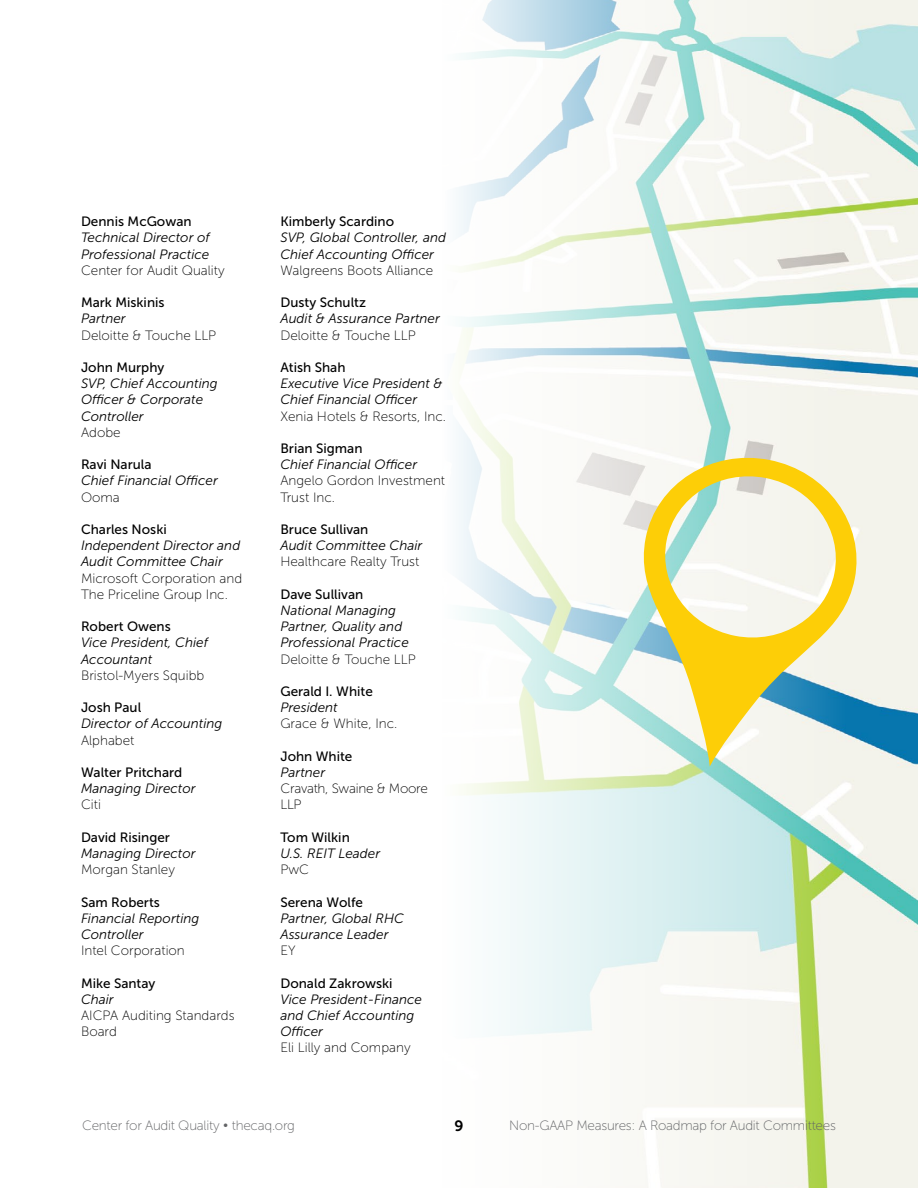
<style>
.page{position:relative;width:918px;height:1188px;background:#fff}
.page>*{position:absolute;margin:0;border:0;box-sizing:border-box;transform-origin:0 0}
.t1{font:15px "Museo Sans 700";color:#000}
.t2{font:italic 13.5px/16.2px "Museo Sans 300";color:#000}
.t3{font:13.5px/16.2px "Museo Sans 100";color:#000}
.t4{font:13.5px "Museo Sans 500";color:#000}
.t5{font:13.5px "Museo Sans 100";letter-spacing:-.02em;color:#636466}
.t6{font:13.5px/16.2px "Museo Sans 100";letter-spacing:-.02em;color:#000}
</style>
<div class="page">
<img style="left:845px;top:0;width:73px;height:1188px">
<svg style="left:458px;top:0;width:387px;height:1188px;fill:#f6f7f4"></svg>
<svg style="left:635px;top:449px;width:230px;height:318px;fill:#f6f3eb"></svg>
<p class="t4" style="left:81px;top:214px;width:112px">Dennis McGowan</p>
<p class="t2" style="left:81px;top:230px;width:130px">Technical Director of<br>Professional Practice</p>
<p class="t3" style="left:81px;top:262px;width:145px">Center for Audit Quality</p>
<p class="t4" style="left:81px;top:295px;width:85px">Mark Miskinis</p>
<p class="t2" style="left:81px;top:311px;width:46px">Partner</p>
<p class="t3" style="left:81px;top:327px;width:137px">Deloitte &amp; Touche LLP</p>
<p class="t4" style="left:81px;top:360px;width:85px">John Murphy</p>
<p class="t2" style="left:81px;top:375px;width:138px">SVP, Chief Accounting<br>Officer &amp; Corporate<br>Controller</p>
<p class="t3" style="left:81px;top:424px;width:41px">Adobe</p>
<p class="t4" style="left:81px;top:457px;width:72px">Ravi Narula</p>
<p class="t2" style="left:81px;top:473px;width:138px">Chief Financial Officer</p>
<p class="t3" style="left:81px;top:489px;width:40px">Ooma</p>
<p class="t4" style="left:81px;top:522px;width:87px">Charles Noski</p>
<p class="t2" style="left:81px;top:537px;width:161px">Independent Director and<br>Audit Committee Chair</p>
<p class="t3" style="left:81px;top:570px;width:163px">Microsoft Corporation and<br>The Priceline Group Inc.</p>
<p class="t4" style="left:81px;top:619px;width:91px">Robert Owens</p>
<p class="t2" style="left:81px;top:635px;width:129px">Vice President, Chief<br>Accountant</p>
<p class="t3" style="left:81px;top:667px;width:125px">Bristol-Myers Squibb</p>
<p class="t4" style="left:81px;top:700px;width:62px">Josh Paul</p>
<p class="t2" style="left:81px;top:716px;width:143px">Director of Accounting</p>
<p class="t3" style="left:81px;top:732px;width:55px">Alphabet</p>
<p class="t4" style="left:81px;top:765px;width:103px">Walter Pritchard</p>
<p class="t2" style="left:81px;top:780px;width:116px">Managing Director</p>
<p class="t3" style="left:81px;top:797px;width:22px">Citi</p>
<p class="t4" style="left:81px;top:830px;width:90px">David Risinger</p>
<p class="t2" style="left:81px;top:845px;width:116px">Managing Director</p>
<p class="t3" style="left:81px;top:862px;width:96px">Morgan Stanley</p>
<p class="t4" style="left:81px;top:894px;width:80px">Sam Roberts</p>
<p class="t2" style="left:81px;top:910px;width:120px">Financial Reporting<br>Controller</p>
<p class="t3" style="left:81px;top:943px;width:105px">Intel Corporation</p>
<p class="t4" style="left:81px;top:975px;width:76px">Mike Santay</p>
<p class="t2" style="left:81px;top:991px;width:34px">Chair</p>
<p class="t3" style="left:81px;top:1007px;width:155px">AICPA Auditing Standards<br>Board</p>
<p class="t4" style="left:280px;top:214px;width:115px">Kimberly Scardino</p>
<p class="t2" style="left:280px;top:230px;width:167px">SVP, Global Controller, and<br>Chief Accounting Officer</p>
<p class="t3" style="left:280px;top:262px;width:154px">Walgreens Boots Alliance</p>
<p class="t4" style="left:280px;top:295px;width:87px">Dusty Schultz</p>
<p class="t2" style="left:280px;top:311px;width:161px">Audit &amp; Assurance Partner</p>
<p class="t3" style="left:280px;top:327px;width:137px">Deloitte &amp; Touche LLP</p>
<p class="t4" style="left:280px;top:360px;width:67px">Atish Shah</p>
<p class="t2" style="left:280px;top:375px;width:164px">Executive Vice President &amp;<br>Chief Financial Officer</p>
<p class="t3" style="left:280px;top:408px;width:167px">Xenia Hotels &amp; Resorts, Inc.</p>
<p class="t4" style="left:280px;top:441px;width:84px">Brian Sigman</p>
<p class="t2" style="left:280px;top:456px;width:138px">Chief Financial Officer</p>
<p class="t3" style="left:280px;top:473px;width:166px">Angelo Gordon Investment<br>Trust Inc.</p>
<p class="t4" style="left:280px;top:522px;width:90px">Bruce Sullivan</p>
<p class="t2" style="left:280px;top:537px;width:143px">Audit Committee Chair</p>
<p class="t3" style="left:280px;top:554px;width:140px">Healthcare Realty Trust</p>
<p class="t4" style="left:280px;top:587px;width:84px">Dave Sullivan</p>
<p class="t2" style="left:280px;top:602px;width:130px">National Managing<br>Partner, Quality and<br>Professional Practice</p>
<p class="t3" style="left:280px;top:651px;width:137px">Deloitte &amp; Touche LLP</p>
<p class="t4" style="left:280px;top:684px;width:94px">Gerald I. White</p>
<p class="t2" style="left:280px;top:699px;width:59px">President</p>
<p class="t3" style="left:280px;top:716px;width:119px">Grace &amp; White, Inc.</p>
<p class="t4" style="left:280px;top:749px;width:74px">John White</p>
<p class="t2" style="left:280px;top:764px;width:46px">Partner</p>
<p class="t6" style="left:280px;top:781px;width:149px">Cravath, Swaine &amp; Moore<br>LLP</p>
<p class="t4" style="left:280px;top:830px;width:71px">Tom Wilkin</p>
<p class="t2" style="left:280px;top:845px;width:101px">U.S. REIT Leader</p>
<p class="t3" style="left:280px;top:862px;width:30px">PwC</p>
<p class="t4" style="left:280px;top:894px;width:84px">Serena Wolfe</p>
<p class="t2" style="left:280px;top:910px;width:125px">Partner, Global RHC<br>Assurance Leader</p>
<p class="t3" style="left:280px;top:943px;width:17px">EY</p>
<p class="t4" style="left:280px;top:975px;width:114px">Donald Zakrowski</p>
<p class="t2" style="left:280px;top:991px;width:143px">Vice President-Finance and Chief Accounting<br>Officer</p>
<p class="t3" style="left:280px;top:1040px;width:132px">Eli Lilly and Company</p>
<p class="t5" style="left:82px;top:1118px;width:214px">Center for Audit Quality • thecaq.org</p>
<p class="t1" style="left:454px;top:1117px;width:11px">9</p>
<p class="t5" style="left:509px;top:1118px;width:328px">Non-GAAP Measures: A Roadmap for Audit Committees</p>
</div>
